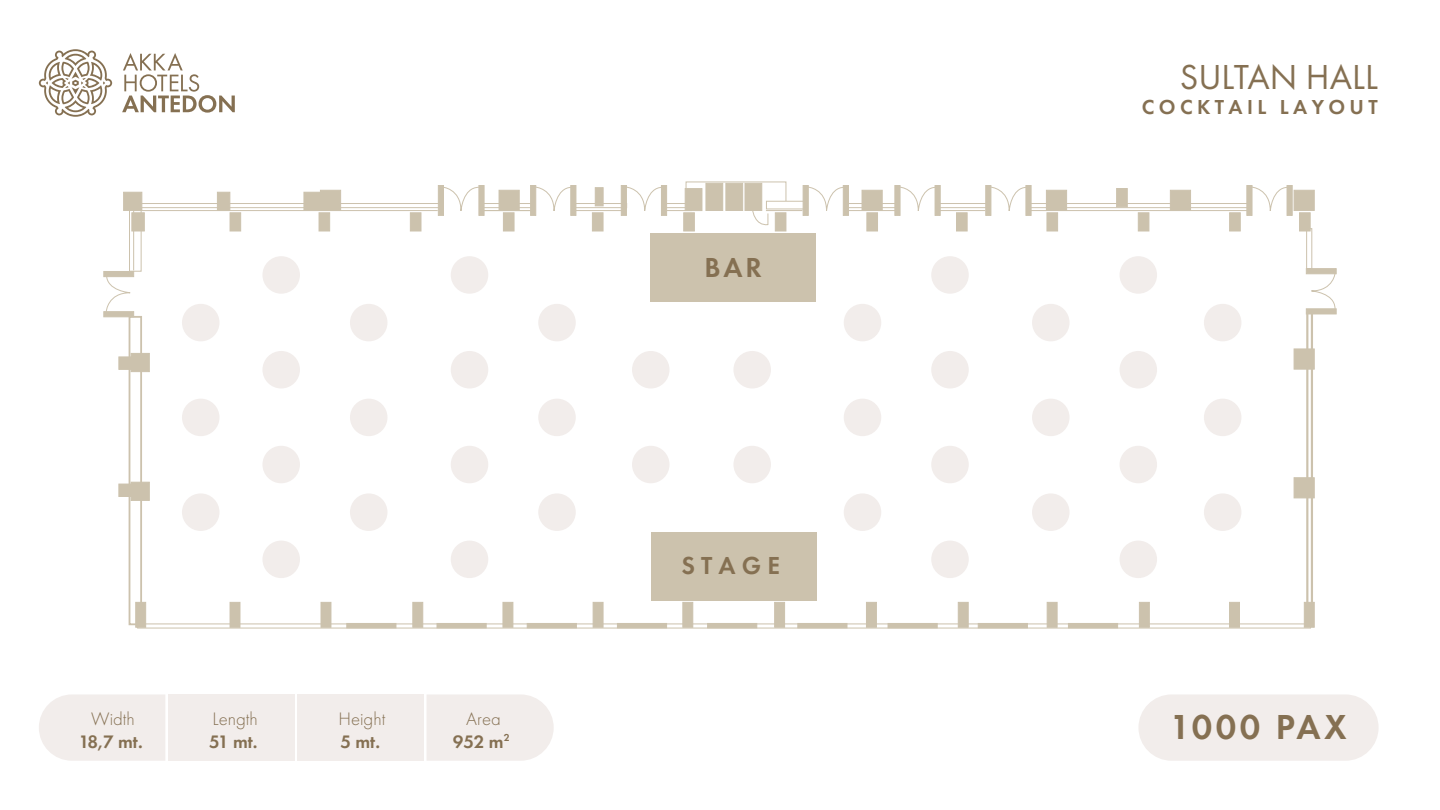
<style>
.page{position:relative;width:1440px;height:810px;background:#fff}
.page>*{position:absolute;margin:0;border:0;box-sizing:border-box;transform-origin:0 0}
.t1{font:36px "Futura PT";color:#857052}
.t2{font:600 36px "Futura PT";letter-spacing:.1em;color:#857052}
.t3{font:600 28.5px "Futura PT";color:#857052}
.t4{font:600 25.5px "Futura PT";letter-spacing:.24em;color:#857052}
.t5{font:600 21px "Futura PT";letter-spacing:.21em;color:#857052}
.t6{font:600 18.75px "Futura PT";color:#857052}
.t7{font:300 18.75px "Futura PT";color:#857052}
</style>
<div class="page">
<svg style="left:122px;top:53px;width:113px;height:60px"></svg>
<svg style="left:39px;top:49px;width:73px;height:68px"></svg>
<div style="left:297px;top:694px;width:127px;height:67px;background:#f2edeb"></div>
<div style="left:168px;top:694px;width:127px;height:67px;background:#f2edeb"></div>
<svg style="left:427px;top:694px;width:127px;height:67px;background:#f2eeec"></svg>
<svg style="left:39px;top:694px;width:126px;height:67px;background:#f2eeec"></svg>
<div style="left:1138px;top:694px;width:241px;height:67px;background:#f2edeb;border-radius:33px"></div>
<div style="left:499px;top:190px;width:21px;height:21px;background:#ccc2ad;border:1px solid #ccc2ad"></div>
<div style="left:1046px;top:190px;width:21px;height:21px;background:#ccc2ad"></div>
<div style="left:1170px;top:190px;width:21px;height:21px;background:#ccc2ad"></div>
<div style="left:1116px;top:188px;width:12px;height:19px;background:#ccc2ad;border:1px solid #ccc2ad"></div>
<div style="left:1294px;top:190px;width:21px;height:21px;background:#ccc2ad;border:1px solid #ccc2ad"></div>
<div style="left:123px;top:192px;width:19px;height:19px;background:#ccc2ad"></div>
<div style="left:217px;top:192px;width:13px;height:19px;background:#ccc2ad"></div>
<div style="left:304px;top:192px;width:19px;height:19px;background:#ccc2ad"></div>
<div style="left:320px;top:190px;width:21px;height:21px;background:#ccc2ad"></div>
<div style="left:438px;top:185px;width:6px;height:31px;background:#ccc2ad"></div>
<div style="left:479px;top:185px;width:5px;height:31px;background:#ccc2ad"></div>
<svg style="left:441px;top:186px;width:39px;height:24px"></svg>
<div style="left:530px;top:185px;width:6px;height:31px;background:#ccc2ad"></div>
<svg style="left:1028px;top:185px;width:4px;height:25px"></svg>
<svg style="left:1246px;top:185px;width:6px;height:25px"></svg>
<svg style="left:1287px;top:185px;width:6px;height:25px"></svg>
<svg style="left:1250px;top:186px;width:39px;height:24px"></svg>
<div style="left:1306px;top:268px;width:31px;height:6px;background:#ccc2ad;border:1px solid #ccc2ad"></div>
<div style="left:1306px;top:308px;width:31px;height:6px;background:#ccc2ad;border:1px solid #ccc2ad"></div>
<svg style="left:1313px;top:271px;width:23px;height:39px"></svg>
<svg style="left:103px;top:311px;width:2px;height:6px"></svg>
<div style="left:103px;top:271px;width:31px;height:6px;background:#d2c9b7;border:1px solid #ccc2ad"></div>
<svg style="left:105px;top:210px;width:1208px;height:419px"></svg>
<div style="left:1306px;top:312px;width:7px;height:315px;border:2px solid #ccc2ad"></div>
<div style="left:1294px;top:349px;width:21px;height:21px;background:#ccc2ad;border:1px solid #ccc2ad"></div>
<div style="left:1294px;top:477px;width:21px;height:21px;background:#ccc2ad;border:1px solid #ccc2ad"></div>
<div style="left:1304px;top:602px;width:11px;height:26px;background:#ccc2ad;border:1px solid #ccc2ad"></div>
<div style="left:1229px;top:602px;width:11px;height:26px;background:#ccc2ad"></div>
<div style="left:1139px;top:602px;width:11px;height:26px;background:#ccc2ad"></div>
<div style="left:1047px;top:602px;width:11px;height:26px;background:#ccc2ad;border:1px solid #ccc2ad"></div>
<div style="left:958px;top:602px;width:11px;height:26px;background:#ccc2ad;border:1px solid #ccc2ad"></div>
<div style="left:866px;top:602px;width:11px;height:26px;background:#ccc2ad"></div>
<div style="left:774px;top:602px;width:11px;height:26px;background:#ccc2ad"></div>
<div style="left:682px;top:602px;width:11px;height:26px;background:#ccc2ad;border:1px solid #ccc2ad"></div>
<div style="left:593px;top:602px;width:10px;height:26px;background:#ccc2ad"></div>
<div style="left:503px;top:602px;width:10px;height:26px;background:#ccc2ad"></div>
<div style="left:412px;top:602px;width:11px;height:26px;background:#ccc2ad;border:1px solid #ccc2ad"></div>
<div style="left:321px;top:602px;width:10px;height:26px;background:#ccc2ad"></div>
<div style="left:230px;top:602px;width:10px;height:26px;background:#ccc2ad"></div>
<div style="left:135px;top:602px;width:11px;height:26px;background:#ccc2ad;border:1px solid #ccc2ad"></div>
<div style="left:129px;top:208px;width:13px;height:64px;border:1px solid #ccc2ad"></div>
<div style="left:129px;top:316px;width:13px;height:309px;border:2px solid #ccc2ad"></div>
<div style="left:131px;top:353px;width:19px;height:19px;background:#ccc2ad"></div>
<div style="left:131px;top:482px;width:19px;height:19px;background:#ccc2ad"></div>
<div style="left:119px;top:357px;width:18px;height:13px;background:#ccc2ad"></div>
<div style="left:119px;top:484px;width:18px;height:13px;background:#ccc2ad"></div>
<div style="left:346px;top:623px;width:50px;height:5px;background:#ccc2ad"></div>
<div style="left:437px;top:623px;width:50px;height:5px;background:#ccc2ad"></div>
<div style="left:527px;top:623px;width:50px;height:5px;background:#ccc2ad"></div>
<div style="left:617px;top:623px;width:50px;height:5px;background:#ccc2ad"></div>
<div style="left:707px;top:623px;width:50px;height:5px;background:#ccc2ad"></div>
<div style="left:797px;top:623px;width:50px;height:5px;background:#ccc2ad"></div>
<div style="left:888px;top:623px;width:50px;height:5px;background:#ccc2ad"></div>
<div style="left:978px;top:623px;width:50px;height:5px;background:#ccc2ad"></div>
<div style="left:1068px;top:623px;width:50px;height:5px;background:#ccc2ad"></div>
<div style="left:137px;top:203px;width:304px;height:5px;border:1px solid #ccc2ad"></div>
<div style="left:1027px;top:203px;width:221px;height:5px;border:1px solid #ccc2ad"></div>
<svg style="left:534px;top:181px;width:494px;height:45px"></svg>
<hr style="left:479px;top:210px;width:51px;height:1px;background:#ccc2ad">
<div style="left:480px;top:203px;width:53px;height:5px;border:1px solid #ccc2ad"></div>
<div style="left:664px;top:203px;width:26px;height:5px;border:1px solid #ccc2ad"></div>
<div style="left:651px;top:533px;width:166px;height:68px;background:#ccc2ad"></div>
<div style="left:651px;top:233px;width:165px;height:68px;background:#ccc2ad"></div>
<div style="left:262px;top:256px;width:38px;height:38px;background:#f2edeb;border-radius:50%"></div>
<div style="left:1120px;top:256px;width:37px;height:38px;background:#f2edeb;border-radius:50%"></div>
<div style="left:451px;top:256px;width:37px;height:38px;background:#f2edeb;border-radius:50%"></div>
<div style="left:931px;top:256px;width:38px;height:38px;background:#f2edeb;border-radius:50%"></div>
<div style="left:350px;top:304px;width:37px;height:37px;background:#f2edeb;border-radius:50%"></div>
<div style="left:1032px;top:304px;width:38px;height:37px;background:#f2edeb;border-radius:50%"></div>
<div style="left:538px;top:304px;width:38px;height:37px;background:#f2edeb;border-radius:50%"></div>
<div style="left:844px;top:304px;width:37px;height:37px;background:#f2edeb;border-radius:50%"></div>
<div style="left:1204px;top:304px;width:37px;height:37px;background:#f2edeb;border-radius:50%"></div>
<div style="left:182px;top:304px;width:37px;height:37px;background:#f2edeb;border-radius:50%"></div>
<div style="left:262px;top:446px;width:38px;height:37px;background:#f2edeb;border-radius:50%"></div>
<div style="left:1120px;top:446px;width:37px;height:37px;background:#f2edeb;border-radius:50%"></div>
<div style="left:451px;top:446px;width:37px;height:37px;background:#f2edeb;border-radius:50%"></div>
<div style="left:632px;top:446px;width:38px;height:37px;background:#f2edeb;border-radius:50%"></div>
<div style="left:733px;top:446px;width:38px;height:37px;background:#f2edeb;border-radius:50%"></div>
<div style="left:931px;top:446px;width:38px;height:37px;background:#f2edeb;border-radius:50%"></div>
<div style="left:350px;top:493px;width:37px;height:38px;background:#f2edeb;border-radius:50%"></div>
<div style="left:1032px;top:493px;width:38px;height:38px;background:#f2edeb;border-radius:50%"></div>
<div style="left:538px;top:493px;width:38px;height:38px;background:#f2edeb;border-radius:50%"></div>
<div style="left:844px;top:493px;width:37px;height:38px;background:#f2edeb;border-radius:50%"></div>
<div style="left:1204px;top:493px;width:37px;height:38px;background:#f2edeb;border-radius:50%"></div>
<div style="left:182px;top:493px;width:37px;height:38px;background:#f2edeb;border-radius:50%"></div>
<div style="left:262px;top:351px;width:38px;height:37px;background:#f2edeb;border-radius:50%"></div>
<div style="left:1120px;top:351px;width:37px;height:37px;background:#f2edeb;border-radius:50%"></div>
<div style="left:451px;top:351px;width:37px;height:37px;background:#f2edeb;border-radius:50%"></div>
<div style="left:632px;top:351px;width:38px;height:37px;background:#f2edeb;border-radius:50%"></div>
<div style="left:733px;top:351px;width:38px;height:37px;background:#f2edeb;border-radius:50%"></div>
<div style="left:931px;top:351px;width:38px;height:37px;background:#f2edeb;border-radius:50%"></div>
<div style="left:350px;top:399px;width:37px;height:37px;background:#f2edeb;border-radius:50%"></div>
<div style="left:1032px;top:399px;width:38px;height:37px;background:#f2edeb;border-radius:50%"></div>
<div style="left:538px;top:399px;width:38px;height:37px;background:#f2edeb;border-radius:50%"></div>
<div style="left:844px;top:399px;width:37px;height:37px;background:#f2edeb;border-radius:50%"></div>
<div style="left:1204px;top:399px;width:37px;height:37px;background:#f2edeb;border-radius:50%"></div>
<div style="left:182px;top:399px;width:37px;height:37px;background:#f2edeb;border-radius:50%"></div>
<div style="left:262px;top:541px;width:38px;height:37px;background:#f2edeb;border-radius:50%"></div>
<div style="left:1120px;top:541px;width:37px;height:37px;background:#f2edeb;border-radius:50%"></div>
<div style="left:451px;top:541px;width:37px;height:37px;background:#f2edeb;border-radius:50%"></div>
<div style="left:931px;top:541px;width:38px;height:37px;background:#f2edeb;border-radius:50%"></div>
<p class="t7" style="left:91px;top:708px;width:45px">Width</p>
<p class="t7" style="left:212px;top:708px;width:47px">Length</p>
<p class="t7" style="left:339px;top:708px;width:48px">Height</p>
<p class="t7" style="left:466px;top:708px;width:36px">Area</p>
<p class="t6" style="left:79px;top:730px;width:66px">18,7 mt.</p>
<p class="t6" style="left:209px;top:730px;width:50px">51 mt.</p>
<p class="t6" style="left:340px;top:730px;width:41px">5 mt.</p>
<p class="t6" style="left:453px;top:730px;width:58px">952 m<sup>2</sup></p>
<h2 class="t3" style="left:704px;top:249px;width:59px">BAR</h2>
<h3 class="t4" style="left:681px;top:549px;width:100px">STAGE</h3>
<h1 class="t1" style="left:1180px;top:56px;width:200px">SULTAN HALL</h1>
<p class="t5" style="left:1142px;top:94px;width:237px">COCKTAIL LAYOUT</p>
<h1 class="t2" style="left:1170px;top:704px;width:179px">1000 PAX</h1>
</div>
